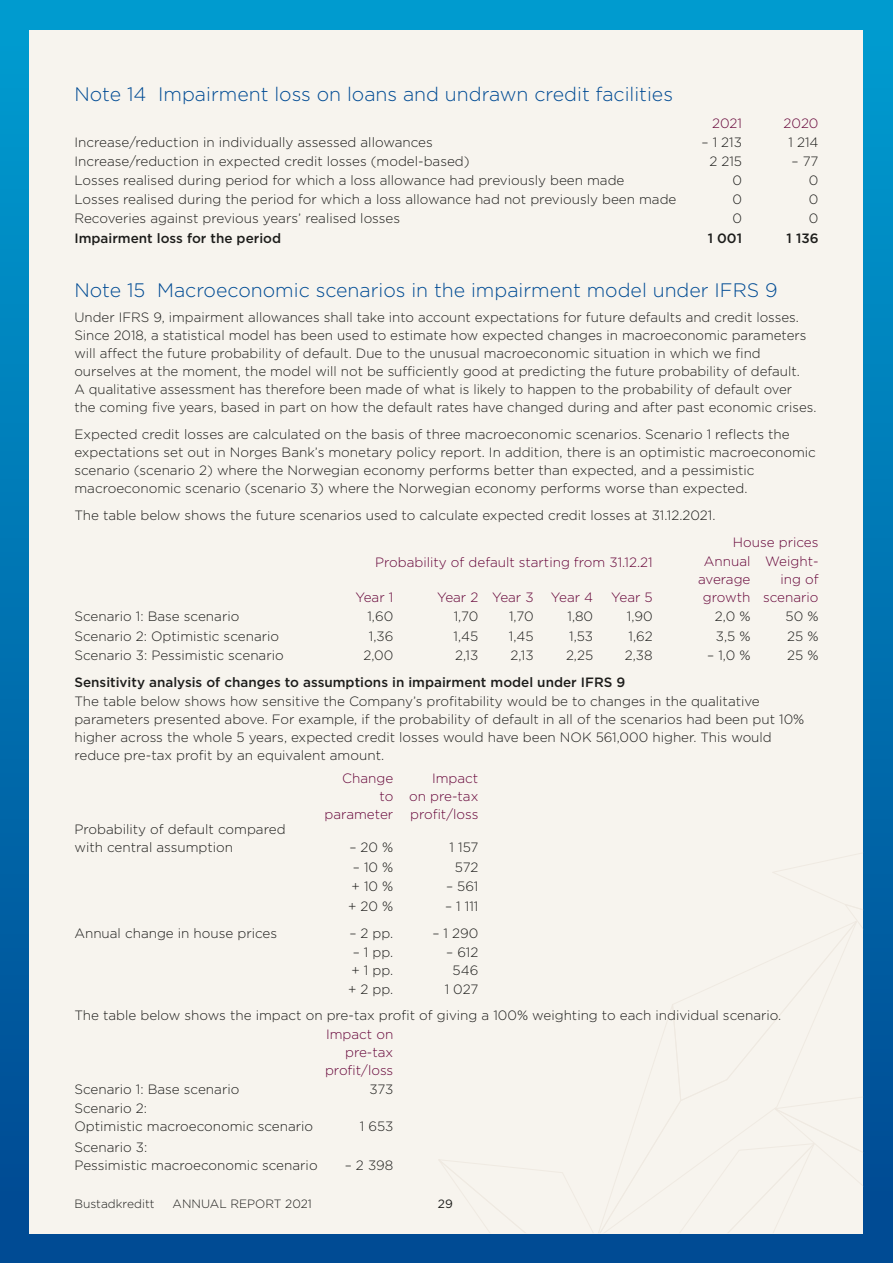
<style>
.page{position:relative;width:893px;height:1263px;background:#fff}
.page>*{position:absolute;margin:0;border:0;box-sizing:border-box;transform-origin:0 0}
.t1{font:300 19.5px "Gotham";color:#004b94}
.t2{font:300 13.5px/18px "Gotham";color:#1d1d1b}
.t3{font:300 13.5px/18px "Gotham";color:#660539;text-align:right}
.t4{font:500 13.5px "Gotham";color:#1d1d1b}
.t5{font:300 12px "Gotham";color:#1d1d1b}
.t6{font:12px "Gotham";color:#1d1d1b}
</style>
<div class="page">
<div style="left:0;top:0;width:893px;height:1263px;background:linear-gradient(to bottom,#009dd1,#004791)"></div>
<div style="left:30px;top:30px;width:833px;height:1203px;background:#f7f4ee"></div>
<svg style="left:439px;top:853px;width:424px;height:380px"></svg>
<p class="t1" style="left:74px;top:81px;width:600px">Note 14 Impairment loss on loans and undrawn credit facilities</p>
<p class="t3" style="left:712px;top:114px;width:31px">2021</p>
<p class="t3" style="left:784px;top:114px;width:36px">2020</p>
<p class="t2" style="left:74px;top:133px;width:360px">Increase/reduction in individually assessed allowances</p>
<p class="t2" style="left:701px;top:133px;width:42px">– 1 213</p>
<p class="t2" style="left:788px;top:133px;width:32px">1 214</p>
<p class="t2" style="left:74px;top:152px;width:397px">Increase/reduction in expected credit losses (model-based)</p>
<p class="t2" style="left:709px;top:152px;width:34px">2 215</p>
<p class="t2" style="left:791px;top:152px;width:29px">– 77</p>
<p class="t2" style="left:74px;top:171px;width:552px">Losses realised during period for which a loss allowance had previously been made</p>
<p class="t2" style="left:732px;top:171px;width:11px">0</p>
<p class="t2" style="left:809px;top:171px;width:11px">0</p>
<p class="t2" style="left:74px;top:190px;width:604px">Losses realised during the period for which a loss allowance had not previously been made</p>
<p class="t2" style="left:732px;top:190px;width:11px">0</p>
<p class="t2" style="left:809px;top:190px;width:11px">0</p>
<p class="t2" style="left:74px;top:209px;width:327px">Recoveries against previous years’ realised losses</p>
<p class="t2" style="left:732px;top:209px;width:11px">0</p>
<p class="t2" style="left:809px;top:209px;width:11px">0</p>
<p class="t4" style="left:74px;top:229px;width:208px">Impairment loss for the period</p>
<p class="t4" style="left:708px;top:229px;width:36px">1 001</p>
<p class="t4" style="left:787px;top:229px;width:33px">1 136</p>
<p class="t1" style="left:74px;top:277px;width:705px">Note 15 Macroeconomic scenarios in the impairment model under IFRS 9</p>
<p class="t2" style="left:74px;top:307px;width:743px">Under IFRS 9, impairment allowances shall take into account expectations for future defaults and credit losses.<br>Since 2018, a statistical model has been used to estimate how expected changes in macroeconomic parameters will affect the future probability of default. Due to the unusual macroeconomic situation in which we find ourselves at the moment, the model will not be sufficiently good at predicting the future probability of default.<br>A qualitative assessment has therefore been made of what is likely to happen to the probability of default over the coming five years, based in part on how the default rates have changed during and after past economic crises.</p>
<p class="t2" style="left:74px;top:424px;width:743px">Expected credit losses are calculated on the basis of three macroeconomic scenarios. Scenario 1 reflects the expectations set out in Norges Bank’s monetary policy report. In addition, there is an optimistic macroeconomic scenario (scenario 2) where the Norwegian economy performs better than expected, and a pessimistic macroeconomic scenario (scenario 3) where the Norwegian economy performs worse than expected.</p>
<p class="t2" style="left:74px;top:505px;width:643px">The table below shows the future scenarios used to calculate expected credit losses at 31.12.2021.</p>
<p class="t3" style="left:375px;top:552px;width:279px">Probability of default starting from 31.12.21</p>
<p class="t3" style="left:733px;top:533px;width:87px">House prices</p>
<p class="t3" style="left:698px;top:552px;width:54px;text-align:center">Annual average growth</p>
<p class="t3" style="left:763px;top:552px;width:57px">Weight&shy;ing of scenario</p>
<p class="t3" style="left:356px;top:588px;width:39px">Year 1</p>
<p class="t3" style="left:437px;top:588px;width:43px">Year 2</p>
<p class="t3" style="left:492px;top:588px;width:43px">Year 3</p>
<p class="t3" style="left:551px;top:588px;width:44px">Year 4</p>
<p class="t3" style="left:611px;top:588px;width:43px">Year 5</p>
<p class="t2" style="left:74px;top:607px;width:166px">Scenario 1: Base scenario</p>
<p class="t2" style="left:367px;top:607px;width:27px">1,60</p>
<p class="t2" style="left:454px;top:607px;width:26px">1,70</p>
<p class="t2" style="left:509px;top:607px;width:26px">1,70</p>
<p class="t2" style="left:567px;top:607px;width:27px">1,80</p>
<p class="t2" style="left:627px;top:607px;width:27px">1,90</p>
<p class="t2" style="left:715px;top:607px;width:37px">2,0 %</p>
<p class="t2" style="left:786px;top:607px;width:34px">50 %</p>
<p class="t2" style="left:74px;top:626px;width:206px">Scenario 2: Optimistic scenario</p>
<p class="t2" style="left:369px;top:626px;width:26px">1,36</p>
<p class="t2" style="left:454px;top:626px;width:26px">1,45</p>
<p class="t2" style="left:509px;top:626px;width:26px">1,45</p>
<p class="t2" style="left:569px;top:626px;width:25px">1,53</p>
<p class="t2" style="left:628px;top:626px;width:26px">1,62</p>
<p class="t2" style="left:716px;top:626px;width:36px">3,5 %</p>
<p class="t2" style="left:787px;top:626px;width:33px">25 %</p>
<p class="t2" style="left:74px;top:645px;width:211px">Scenario 3: Pessimistic scenario</p>
<p class="t2" style="left:363px;top:645px;width:31px">2,00</p>
<p class="t2" style="left:455px;top:645px;width:25px">2,13</p>
<p class="t2" style="left:510px;top:645px;width:25px">2,13</p>
<p class="t2" style="left:566px;top:645px;width:29px">2,25</p>
<p class="t2" style="left:625px;top:645px;width:29px">2,38</p>
<p class="t2" style="left:707px;top:645px;width:45px">– 1,0 %</p>
<p class="t2" style="left:787px;top:645px;width:33px">25 %</p>
<p class="t4" style="left:74px;top:674px;width:552px">Sensitivity analysis of changes to assumptions in impairment model under IFRS 9</p>
<p class="t2" style="left:74px;top:692px;width:731px">The table below shows how sensitive the Company’s profitability would be to changes in the qualitative parameters presented above. For example, if the probability of default in all of the scenarios had been put 10% higher across the whole 5 years, expected credit losses would have been NOK 561,000 higher. This would reduce pre-tax profit by an equivalent amount.</p>
<p class="t3" style="left:342px;top:769px;width:53px">Change</p>
<p class="t3" style="left:379px;top:787px;width:15px">to</p>
<p class="t3" style="left:325px;top:805px;width:70px">parameter</p>
<p class="t3" style="left:432px;top:769px;width:48px">Impact</p>
<p class="t3" style="left:409px;top:787px;width:71px;text-align:left">on pre-tax profit/loss</p>
<p class="t2" style="left:74px;top:820px;width:213px">Probability of default compared</p>
<p class="t2" style="left:74px;top:838px;width:160px">with central assumption</p>
<p class="t2" style="left:349px;top:838px;width:45px">– 20 %</p>
<p class="t2" style="left:450px;top:838px;width:30px">1 157</p>
<p class="t2" style="left:353px;top:858px;width:42px">– 10 %</p>
<p class="t2" style="left:455px;top:858px;width:25px">572</p>
<p class="t2" style="left:352px;top:877px;width:43px">+ 10 %</p>
<p class="t2" style="left:446px;top:877px;width:34px">– 561</p>
<p class="t2" style="left:348px;top:896px;width:47px">+ 20 %</p>
<p class="t2" style="left:445px;top:896px;width:35px">– 1 111</p>
<p class="t2" style="left:74px;top:924px;width:204px">Annual change in house prices</p>
<p class="t2" style="left:349px;top:924px;width:45px">– 2 pp.</p>
<p class="t2" style="left:432px;top:924px;width:47px">– 1 290</p>
<p class="t2" style="left:353px;top:943px;width:42px">– 1 pp.</p>
<p class="t2" style="left:446px;top:943px;width:34px">– 612</p>
<p class="t2" style="left:352px;top:961px;width:43px">+ 1 pp.</p>
<p class="t2" style="left:453px;top:961px;width:27px">546</p>
<p class="t2" style="left:348px;top:980px;width:47px">+ 2 pp.</p>
<p class="t2" style="left:445px;top:980px;width:35px">1 027</p>
<p class="t2" style="left:74px;top:1005px;width:708px">The table below shows the impact on pre-tax profit of giving a 100% weighting to each individual scenario.</p>
<p class="t3" style="left:325px;top:1025px;width:70px">Impact on pre-tax profit/loss</p>
<p class="t2" style="left:74px;top:1080px;width:166px">Scenario 1: Base scenario</p>
<p class="t2" style="left:370px;top:1080px;width:25px">373</p>
<p class="t2" style="left:74px;top:1099px;width:74px">Scenario 2:</p>
<p class="t2" style="left:74px;top:1117px;width:240px">Optimistic macroeconomic scenario</p>
<p class="t2" style="left:360px;top:1117px;width:35px">1 653</p>
<p class="t2" style="left:74px;top:1137px;width:74px">Scenario 3:</p>
<p class="t2" style="left:74px;top:1155px;width:245px">Pessimistic macroeconomic scenario</p>
<p class="t2" style="left:345px;top:1155px;width:50px">– 2 398</p>
<p class="t5" style="left:74px;top:1196px;width:82px">Bustadkreditt</p>
<p class="t5" style="left:173px;top:1196px;width:141px">ANNUAL REPORT 2021</p>
<p class="t6" style="left:438px;top:1196px;width:16px">29</p>
</div>
